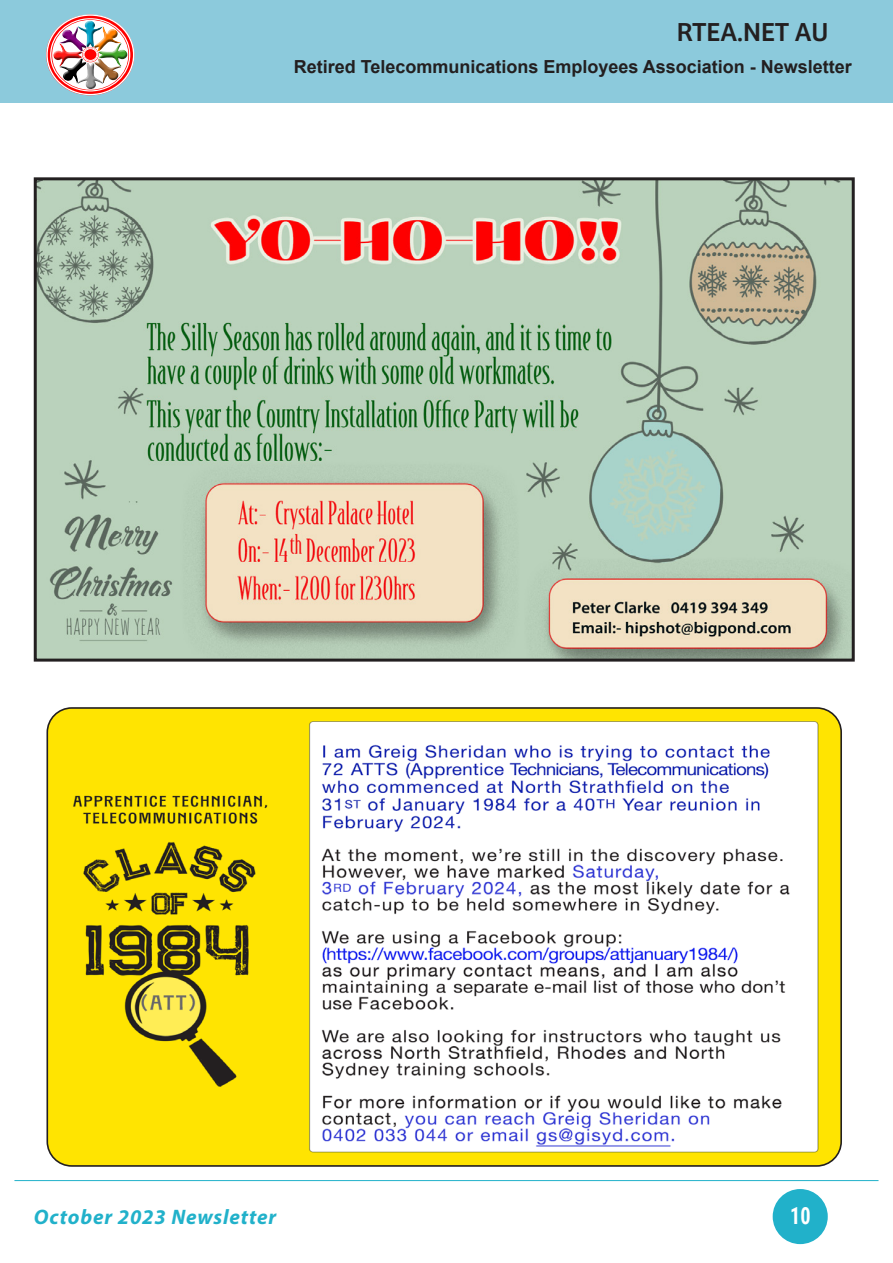
<style>
.page{position:relative;width:893px;height:1263px;background:#fff}
.page>*{position:absolute;margin:0;border:0;box-sizing:border-box;transform-origin:0 0}
.t1{font:27px "Bree";color:#231f20}
.t2{font:700 23.7px "Roboto Condensed";color:#fff;scale:.85 1}
.t3{font:italic 700 21px "Myriad Pro";letter-spacing:.04em;color:#21b1ca}
.t4{font:700 18px "Arial";color:#231f20}
</style>
<div class="page">
<hr style="left:14px;top:1180px;width:864px;height:1px;background:#21b1ca">
<div style="left:0;top:0;width:893px;height:102px;background:#8ccadc"></div>
<svg style="left:47px;top:15px;width:87px;height:80px"></svg>
<div style="left:50px;top:18px;width:80px;height:74px;border:1px solid #fff;border-radius:50%"></div>
<div style="left:46px;top:14px;width:88px;height:81px;border:1px solid #fff;border-radius:50%"></div>
<svg style="left:52px;top:20px;width:76px;height:70px"></svg>
<img style="left:53px;top:21px;width:74px;height:68px">
<div style="left:773px;top:1189px;width:55px;height:55px;background:#21b1ca;border-radius:50%"></div>
<img style="left:38px;top:181px;width:813px;height:477px">
<div style="left:34px;top:177px;width:821px;height:485px;border:3px solid #231f20"></div>
<img style="left:49px;top:710px;width:791px;height:454px">
<h1 class="t1" style="left:677px;top:12px;width:153px">RTEA.NET AU</h1>
<p class="t4" style="left:294px;top:55px;width:560px">Retired Telecommunications Employees Association - Newsletter</p>
<p class="t3" style="left:34px;top:1204px;width:244px">October 2023 Newsletter</p>
<h2 class="t2" style="left:790px;top:1199px;width:26px">10</h2>
</div>
